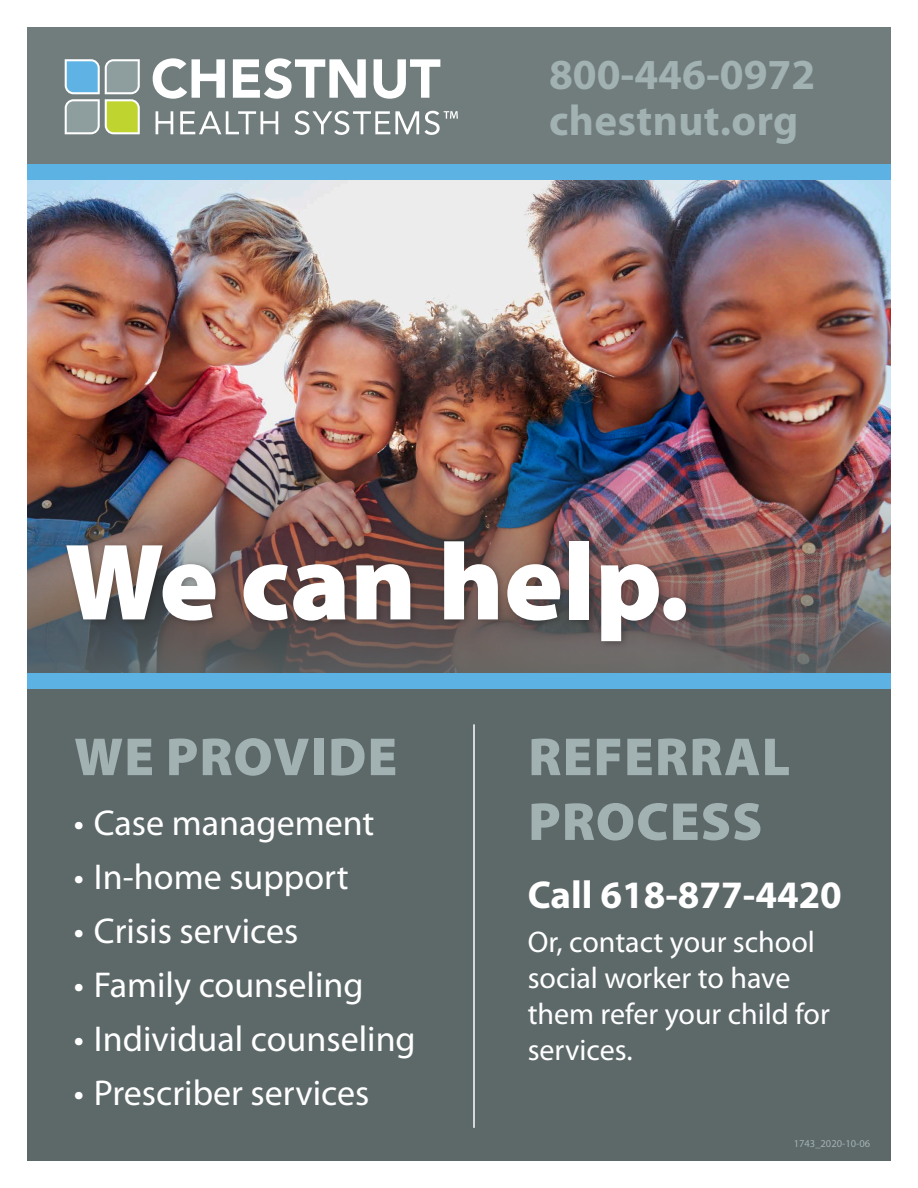
<style>
.page{position:relative;width:918px;height:1188px;background:#fff}
.page>*{position:absolute;margin:0;border:0;box-sizing:border-box;transform-origin:0 0}
.t1{font:900 109.8px "Myriad Pro";color:#fff}
.Paragraph_Style_1{font:900 54px "Myriad Pro";letter-spacing:.02em;color:#a2b2b3}
.t2{font:700 43.05px "Myriad Pro";letter-spacing:.005em;color:#a2b2b3}
.t3{font:700 39px "Myriad Pro";color:#fff}
.t4{font:36px "Myriad Pro";color:#fff}
.t5{font:30px/36px "Myriad Pro";color:#fff}
.t6{font:10.5px "Myriad Pro";color:#a2b2b3}
</style>
<div class="page">
<div style="left:27px;top:170px;width:864px;height:991px;background:#5d6869"></div>
<img style="left:28px;top:180px;width:863px;height:493px">
<div style="left:27px;top:27px;width:864px;height:143px;background:#717d7d"></div>
<div style="left:27px;top:164px;width:864px;height:16px;background:#5db2e4"></div>
<div style="left:27px;top:673px;width:864px;height:16px;background:#5db2e4"></div>
<svg style="left:153px;top:58px;width:72px;height:41px"></svg>
<svg style="left:233px;top:58px;width:133px;height:41px"></svg>
<svg style="left:374px;top:59px;width:66px;height:40px"></svg>
<svg style="left:156px;top:111px;width:17px;height:23px"></svg>
<svg style="left:180px;top:111px;width:98px;height:23px"></svg>
<svg style="left:65px;top:59px;width:75px;height:75px;background:#9db6a2"></svg>
<svg style="left:294px;top:111px;width:164px;height:24px"></svg>
<div style="left:63px;top:537px;width:631px;height:111px;background:#231f20;opacity:.4"></div>
<hr style="left:473px;top:724px;width:2px;height:404px;background:#fff">
<p class="t2" style="left:549px;top:46px;width:268px">800-446-0972</p>
<p class="t2" style="left:549px;top:92px;width:251px">chestnut.org</p>
<p class="t1" style="left:65px;top:520px;width:626px">We can help.</p>
<p class="Paragraph_Style_1" style="left:74px;top:726px;width:325px">WE PROVIDE</p>
<p class="t4" style="left:74px;top:801px;width:302px">• Case management</p>
<p class="t4" style="left:74px;top:855px;width:277px">• In-home support</p>
<p class="t4" style="left:74px;top:909px;width:226px">• Crisis services</p>
<p class="t4" style="left:74px;top:963px;width:291px">• Family counseling</p>
<p class="t4" style="left:74px;top:1017px;width:344px">• Individual counseling</p>
<p class="t4" style="left:74px;top:1071px;width:297px">• Prescriber services</p>
<p class="Paragraph_Style_1" style="left:528px;top:726px;width:264px">REFERRAL</p>
<p class="Paragraph_Style_1" style="left:528px;top:791px;width:236px">PROCESS</p>
<p class="t3" style="left:528px;top:870px;width:316px">Call 618-877-4420</p>
<p class="t5" style="left:528px;top:923px;width:304px">Or, contact your school social worker to have them refer your child for services.</p>
<p class="t6" style="left:794px;top:1137px;width:78px">1743_2020-10-06</p>
</div>
